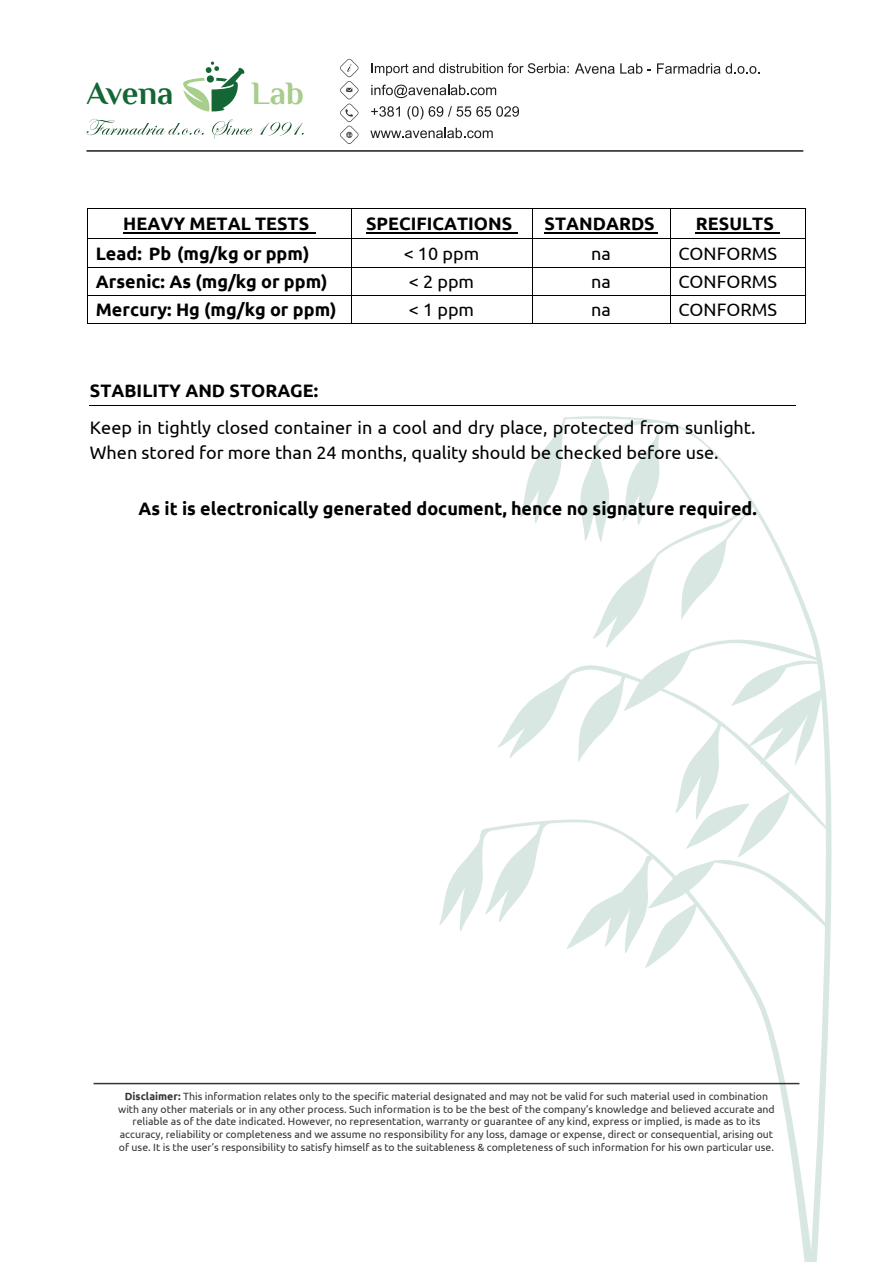
<style>
.page{position:relative;width:893px;height:1262px;background:#fff}
.page>*{position:absolute;margin:0;border:0;box-sizing:border-box;transform-origin:0 0}
.t1{font:700 32.55px "Philosopher";letter-spacing:-.005em;color:#146735}
.t2{font:700 32.55px "Philosopher";color:#a8cd8a}
.t3{font:700 18px "Ubuntu";color:#000}
.t4{font:18px/25.3px "Ubuntu";color:#000}
.t5{font:10.5px/12.6px "Ubuntu";color:#353535;text-align:center}
.s1{font-weight:700}
</style>
<div class="page">
<hr style="left:123px;top:232px;width:192px;height:2px;background:#000">
<hr style="left:366px;top:232px;width:151px;height:2px;background:#000">
<hr style="left:544px;top:232px;width:113px;height:2px;background:#000">
<hr style="left:695px;top:232px;width:85px;height:2px;background:#000">
<hr style="left:88px;top:208px;width:263px;height:1px;background:#000">
<hr style="left:351px;top:208px;width:181px;height:1px;background:#000">
<hr style="left:532px;top:208px;width:138px;height:1px;background:#000">
<hr style="left:670px;top:208px;width:135px;height:1px;background:#000">
<hr style="left:88px;top:238px;width:263px;height:1px;background:#000">
<hr style="left:351px;top:238px;width:181px;height:1px;background:#000">
<hr style="left:532px;top:238px;width:138px;height:1px;background:#000">
<hr style="left:670px;top:238px;width:135px;height:1px;background:#000">
<hr style="left:88px;top:267px;width:263px;height:1px;background:#000">
<hr style="left:351px;top:267px;width:181px;height:1px;background:#000">
<hr style="left:532px;top:267px;width:138px;height:1px;background:#000">
<hr style="left:670px;top:267px;width:135px;height:1px;background:#000">
<hr style="left:88px;top:295px;width:263px;height:1px;background:#000">
<hr style="left:351px;top:295px;width:181px;height:1px;background:#000">
<hr style="left:532px;top:295px;width:138px;height:1px;background:#000">
<hr style="left:670px;top:295px;width:135px;height:1px;background:#000">
<svg style="left:87px;top:208px;width:1px;height:116px"></svg>
<hr style="left:88px;top:323px;width:263px;height:1px;background:#000">
<svg style="left:351px;top:209px;width:1px;height:114px"></svg>
<hr style="left:351px;top:323px;width:181px;height:1px;background:#000">
<svg style="left:532px;top:209px;width:1px;height:114px"></svg>
<hr style="left:532px;top:323px;width:138px;height:1px;background:#000">
<svg style="left:670px;top:209px;width:1px;height:114px"></svg>
<hr style="left:670px;top:323px;width:135px;height:1px;background:#000">
<svg style="left:805px;top:208px;width:1px;height:116px"></svg>
<svg style="left:812px;top:741px;width:19px;height:520px"></svg>
<svg style="left:480px;top:972px;width:332px;height:289px"></svg>
<svg style="left:439px;top:416px;width:387px;height:556px"></svg>
<hr style="left:93px;top:1082px;width:706px;height:2px;background:#353535">
<hr style="left:86px;top:150px;width:717px;height:2px;background:#353535">
<svg style="left:575px;top:63px;width:39px;height:11px"></svg>
<svg style="left:620px;top:63px;width:31px;height:11px"></svg>
<svg style="left:657px;top:63px;width:102px;height:11px"></svg>
<svg style="left:371px;top:85px;width:125px;height:13px"></svg>
<svg style="left:371px;top:106px;width:29px;height:11px"></svg>
<svg style="left:407px;top:106px;width:112px;height:14px"></svg>
<svg style="left:370px;top:128px;width:122px;height:10px"></svg>
<svg style="left:183px;top:61px;width:62px;height:50px"></svg>
<svg style="left:371px;top:63px;width:197px;height:13px"></svg>
<svg style="left:340px;top:59px;width:18px;height:85px"></svg>
<svg style="left:87px;top:119px;width:117px;height:16px"></svg>
<svg style="left:212px;top:119px;width:40px;height:20px"></svg>
<svg style="left:260px;top:122px;width:43px;height:14px"></svg>
<hr style="left:90px;top:405px;width:705px;height:1px;background:#000">
<h1 class="t1" style="left:86px;top:76px;width:88px">Avena</h1>
<h1 class="t2" style="left:251px;top:76px;width:54px">Lab</h1>
<h2 class="t3" style="left:123px;top:213px;width:187px">HEAVY METAL TESTS</h2>
<h2 class="t3" style="left:366px;top:213px;width:148px">SPECIFICATIONS</h2>
<h2 class="t3" style="left:544px;top:213px;width:112px">STANDARDS</h2>
<h2 class="t3" style="left:695px;top:213px;width:79px">RESULTS</h2>
<h2 class="t3" style="left:96px;top:242px;width:215px">Lead: Pb (mg/kg or ppm)</h2>
<h2 class="t4" style="left:403px;top:240px;width:77px">&lt; 10 ppm</h2>
<h2 class="t4" style="left:591px;top:240px;width:21px">na</h2>
<h2 class="t4" style="left:678px;top:240px;width:100px">CONFORMS</h2>
<h2 class="t3" style="left:96px;top:271px;width:233px">Arsenic: As (mg/kg or ppm)</h2>
<h2 class="t4" style="left:408px;top:268px;width:67px">&lt; 2 ppm</h2>
<h2 class="t4" style="left:591px;top:268px;width:21px">na</h2>
<h2 class="t4" style="left:678px;top:268px;width:100px">CONFORMS</h2>
<h2 class="t3" style="left:96px;top:299px;width:242px">Mercury: Hg (mg/kg or ppm)</h2>
<h2 class="t4" style="left:408px;top:296px;width:67px">&lt; 1 ppm</h2>
<h2 class="t4" style="left:591px;top:296px;width:21px">na</h2>
<h2 class="t4" style="left:678px;top:296px;width:100px">CONFORMS</h2>
<h2 class="t3" style="left:90px;top:380px;width:230px">STABILITY AND STORAGE:</h2>
<h2 class="t4" style="left:90px;top:414px;width:667px">Keep in tightly closed container in a cool and dry place, protected from sunlight.<br>When stored for more than 24 months, quality should be checked before use.</h2>
<h2 class="t3" style="left:138px;top:497px;width:620px">As it is electronically generated document, hence no signature required.</h2>
<p class="t5" style="left:118px;top:1089px;width:658px"><span class="s1">Disclaimer:</span> This information relates only to the specific material designated and may not be valid for such material used in combination with any other materials or in any other process. Such information is to be the best of the company’s knowledge and believed accurate and reliable as of the date indicated. However, no representation, warranty or guarantee of any kind, express or implied, is made as to its accuracy, reliability or completeness and we assume no responsibility for any loss, damage or expense, direct or consequential, arising out of use. It is the user’s responsibility to satisfy himself as to the suitableness &amp; completeness of such information for his own particular use.</p>
</div>
